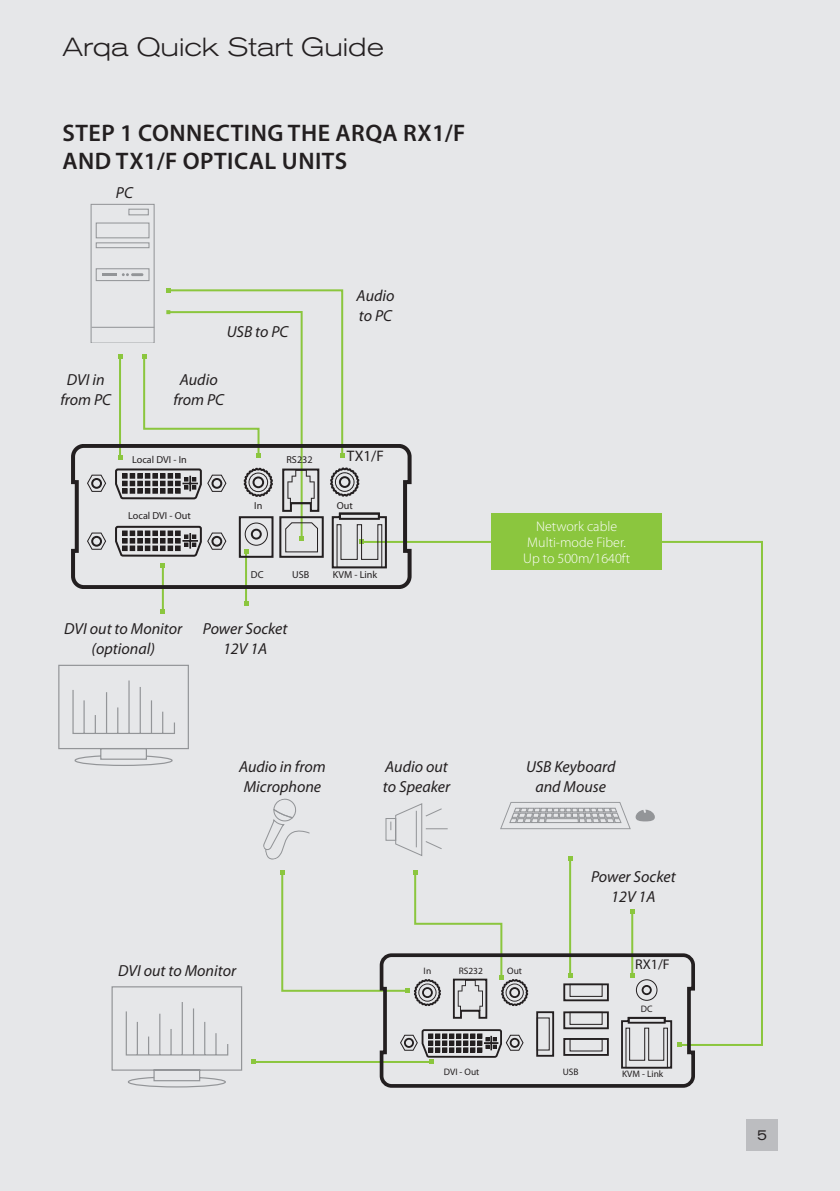
<style>
.page{position:relative;width:840px;height:1191px;background:#fff}
.page>*{position:absolute;margin:0;border:0;box-sizing:border-box;transform-origin:0 0}
.t1{font:300 expanded 26px "Akzidenz Grotesk Pro";color:#231f20}
.DP_Header{font:600 24px/28px "Myriad Pro";letter-spacing:.02em;color:#231f20}
.DP_Diag_Info_Copy{font:italic 16px/20px "Myriad Pro";color:#231f20;text-align:center}
.t2{font:15.2px "Myriad Pro";color:#231f20}
.t3{font:14.2px "Myriad Pro";color:#231f20}
.t4{font:300 14px/16px "Myriad Pro";color:#fff;text-align:center}
.t5{font:expanded 14px "Akzidenz Grotesk Pro";color:#231f20}
.t6{font:10.2px "Myriad Pro";color:#231f20}
.t7{font:9.4px "Myriad Pro";color:#231f20}
</style>
<div class="page">
<div style="left:0;top:0;width:839px;height:1191px;background:#e6e7e9"></div>
<svg style="left:263px;top:798px;width:47px;height:62px"></svg>
<svg style="left:58px;top:664px;width:131px;height:102px"></svg>
<svg style="left:111px;top:986px;width:131px;height:101px"></svg>
<svg style="left:359px;top:540px;width:404px;height:506px"></svg>
<hr style="left:162px;top:565px;width:2px;height:46px;background:#8bc63e">
<svg style="left:161px;top:609px;width:4px;height:4px"></svg>
<hr style="left:568px;top:858px;width:2px;height:117px;background:#8bc63e">
<svg style="left:567px;top:856px;width:4px;height:4px"></svg>
<hr style="left:631px;top:911px;width:2px;height:64px;background:#8bc63e">
<svg style="left:630px;top:909px;width:4px;height:4px"></svg>
<svg style="left:499px;top:802px;width:155px;height:27px"></svg>
<svg style="left:385px;top:803px;width:62px;height:53px"></svg>
<hr style="left:245px;top:551px;width:2px;height:52px;background:#8bc63e">
<svg style="left:244px;top:601px;width:4px;height:4px"></svg>
<hr style="left:253px;top:1061px;width:178px;height:2px;background:#8bc63e">
<svg style="left:251px;top:1060px;width:4px;height:4px"></svg>
<svg style="left:71px;top:444px;width:342px;height:144px"></svg>
<svg style="left:86px;top:204px;width:301px;height:365px"></svg>
<svg style="left:377px;top:951px;width:319px;height:136px"></svg>
<div style="left:635px;top:979px;width:22px;height:21px;border:1px solid #231f20;border-radius:50%"></div>
<svg style="left:641px;top:985px;width:10px;height:10px"></svg>
<svg style="left:280px;top:870px;width:248px;height:149px"></svg>
<svg style="left:399px;top:1028px;width:124px;height:36px"></svg>
<div style="left:509px;top:1037px;width:10px;height:10px;border:2px solid #231f20;border-radius:50%"></div>
<div style="left:563px;top:983px;width:45px;height:18px;border:2px solid #231f20"></div>
<div style="left:569px;top:984px;width:33px;height:12px;border:1px solid #231f20"></div>
<div style="left:563px;top:1011px;width:45px;height:18px;border:2px solid #231f20"></div>
<div style="left:569px;top:1011px;width:33px;height:13px;border:1px solid #231f20"></div>
<div style="left:536px;top:1011px;width:17px;height:45px;border:2px solid #231f20"></div>
<div style="left:536px;top:1017px;width:13px;height:33px;border:1px solid #231f20"></div>
<div style="left:563px;top:1038px;width:45px;height:17px;border:2px solid #231f20"></div>
<div style="left:569px;top:1038px;width:33px;height:13px;border:1px solid #231f20"></div>
<svg style="left:619px;top:1016px;width:62px;height:53px"></svg>
<div style="left:491px;top:513px;width:170px;height:57px;background:#8bc63e"></div>
<div style="left:746px;top:1119px;width:31px;height:31px;background:#bcbdc0"></div>
<h1 class="t1" style="left:62px;top:30px;width:323px">Arqa Quick Start Guide</h1>
<p class="DP_Header" style="left:62px;top:118px;width:404px">STEP 1 CONNECTING THE ARQA RX1/F<br>AND TX1/F OPTICAL UNITS</p>
<p class="DP_Diag_Info_Copy" style="left:116px;top:183px;width:18px">PC</p>
<p class="DP_Diag_Info_Copy" style="left:227px;top:321px;width:63px">USB to PC</p>
<p class="DP_Diag_Info_Copy" style="left:60px;top:369px;width:52px">DVI in from PC</p>
<p class="DP_Diag_Info_Copy" style="left:173px;top:369px;width:52px">Audio from PC</p>
<p class="t6" style="left:132px;top:453px;width:56px">Local DVI - In</p>
<p class="t6" style="left:286px;top:453px;width:28px">RS232</p>
<p class="t6" style="left:254px;top:499px;width:10px">In</p>
<p class="t6" style="left:128px;top:509px;width:64px">Local DVI - Out</p>
<p class="DP_Diag_Info_Copy" style="left:356px;top:285px;width:39px;text-align:left">Audio to PC</p>
<p class="t2" style="left:346px;top:447px;width:39px">TX1/F</p>
<p class="t6" style="left:336px;top:499px;width:18px">Out</p>
<p class="DP_Diag_Info_Copy" style="left:64px;top:619px;width:119px">DVI out to Monitor</p>
<p class="DP_Diag_Info_Copy" style="left:92px;top:638px;width:65px">(optional)</p>
<p class="t6" style="left:251px;top:568px;width:14px">DC</p>
<p class="t6" style="left:292px;top:568px;width:19px">USB</p>
<p class="t6" style="left:332px;top:568px;width:46px">KVM - Link</p>
<p class="DP_Diag_Info_Copy" style="left:203px;top:618px;width:86px">Power Socket<br>12V 1A</p>
<p class="t4" style="left:523px;top:518px;width:108px">Network cable<br>Multi-mode Fiber.<br>Up to 500m/1640ft</p>
<p class="DP_Diag_Info_Copy" style="left:239px;top:756px;width:88px;text-align:left">Audio in from<br>Microphone</p>
<p class="DP_Diag_Info_Copy" style="left:383px;top:756px;width:69px;text-align:left">Audio out to Speaker</p>
<p class="DP_Diag_Info_Copy" style="left:525px;top:756px;width:91px">USB Keyboard and Mouse</p>
<p class="DP_Diag_Info_Copy" style="left:118px;top:960px;width:119px">DVI out to Monitor</p>
<p class="t7" style="left:423px;top:965px;width:9px">In</p>
<p class="t7" style="left:458px;top:965px;width:26px">RS232</p>
<p class="t7" style="left:507px;top:965px;width:16px">Out</p>
<p class="DP_Diag_Info_Copy" style="left:590px;top:867px;width:86px">Power Socket<br>12V 1A</p>
<p class="t3" style="left:634px;top:956px;width:36px">RX1/F</p>
<p class="t7" style="left:640px;top:1003px;width:13px">DC</p>
<p class="t7" style="left:562px;top:1065px;width:17px">USB</p>
<p class="t7" style="left:443px;top:1065px;width:37px">DVI - Out</p>
<p class="t7" style="left:621px;top:1068px;width:43px">KVM - Link</p>
<p class="t5" style="left:756px;top:1126px;width:11px">5</p>
</div>
